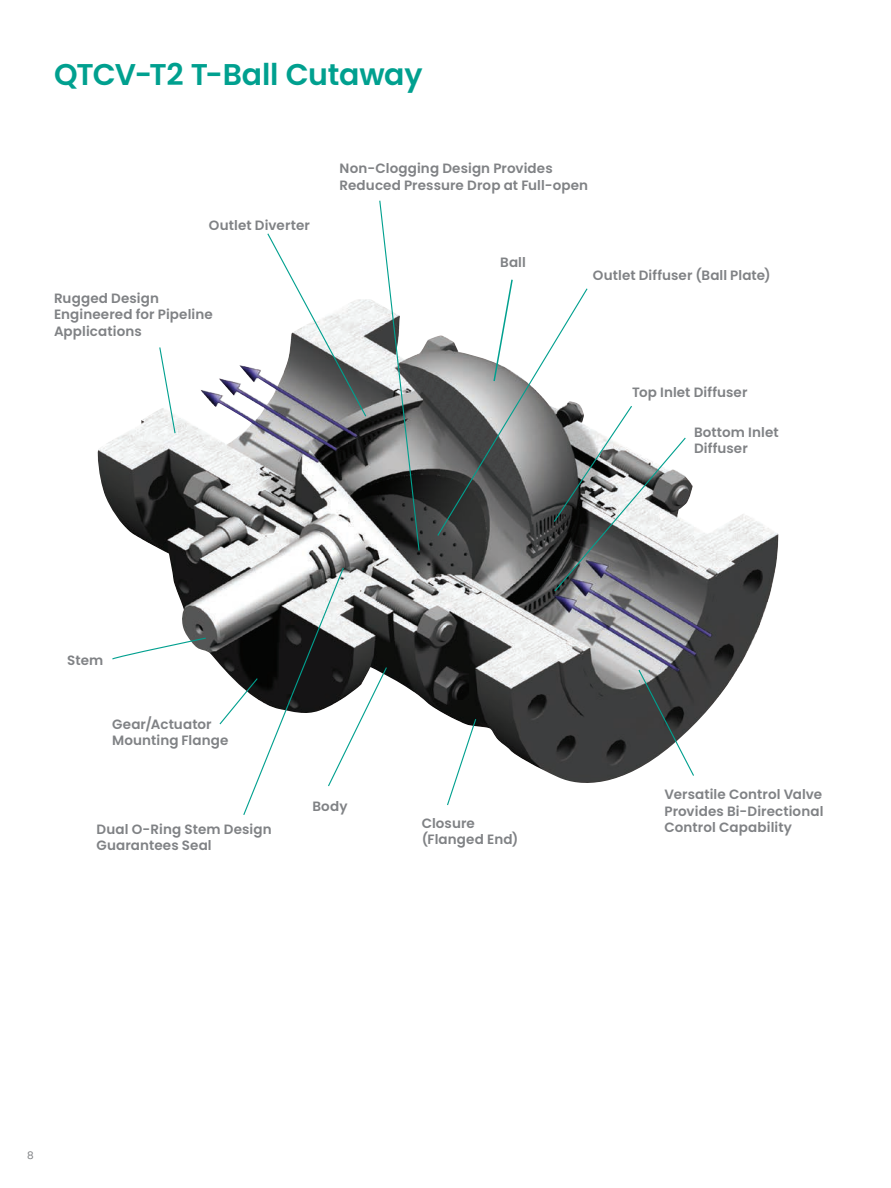
<style>
.page{position:relative;width:891px;height:1188px;background:#fff}
.page>*{position:absolute;margin:0;border:0;box-sizing:border-box;transform-origin:0 0}
.section_head{font:600 30px "Poppins";letter-spacing:-.01em;color:#00a08f}
.figure_caption_9_bol{font:600 13.5px/16.5px "Poppins";letter-spacing:.01em;color:#808285}
.t1{font:10.5px "Poppins";color:#808285}
</style>
<div class="page">
<img style="left:97px;top:299px;width:682px;height:484px">
<svg style="left:159px;top:346px;width:17px;height:88px"></svg>
<svg style="left:266px;top:233px;width:101px;height:185px"></svg>
<svg style="left:379px;top:200px;width:41px;height:352px"></svg>
<svg style="left:436px;top:279px;width:251px;height:314px"></svg>
<svg style="left:111px;top:637px;width:96px;height:23px"></svg>
<svg style="left:218px;top:567px;width:170px;height:248px"></svg>
<svg style="left:446px;top:718px;width:31px;height:88px"></svg>
<svg style="left:637px;top:669px;width:58px;height:108px"></svg>
<p class="section_head" style="left:54px;top:58px;width:370px">QTCV-T2 T-Ball Cutaway</p>
<p class="figure_caption_9_bol" style="left:209px;top:217px;width:102px">Outlet Diverter</p>
<p class="figure_caption_9_bol" style="left:54px;top:290px;width:160px">Rugged Design<br>Engineered for Pipeline<br>Applications</p>
<p class="figure_caption_9_bol" style="left:340px;top:160px;width:250px">Non-Clogging Design Provides<br>Reduced Pressure Drop at Full-open</p>
<p class="figure_caption_9_bol" style="left:500px;top:254px;width:27px">Ball</p>
<p class="figure_caption_9_bol" style="left:593px;top:267px;width:179px">Outlet Diffuser (Ball Plate)</p>
<p class="figure_caption_9_bol" style="left:632px;top:384px;width:117px">Top Inlet Diffuser</p>
<p class="figure_caption_9_bol" style="left:694px;top:424px;width:86px">Bottom Inlet<br>Diffuser</p>
<p class="figure_caption_9_bol" style="left:67px;top:653px;width:38px">Stem</p>
<p class="figure_caption_9_bol" style="left:112px;top:716px;width:118px">Gear/Actuator<br>Mounting Flange</p>
<p class="figure_caption_9_bol" style="left:97px;top:821px;width:177px">Dual O-Ring Stem Design<br>Guarantees Seal</p>
<p class="figure_caption_9_bol" style="left:313px;top:798px;width:37px">Body</p>
<p class="figure_caption_9_bol" style="left:422px;top:815px;width:98px">Closure (Flanged End)</p>
<p class="figure_caption_9_bol" style="left:664px;top:786px;width:160px;text-align:justify">Versatile Control Valve Provides Bi-Directional Control Capability</p>
<p class="t1" style="left:27px;top:1149px;width:8px">8</p>
</div>
